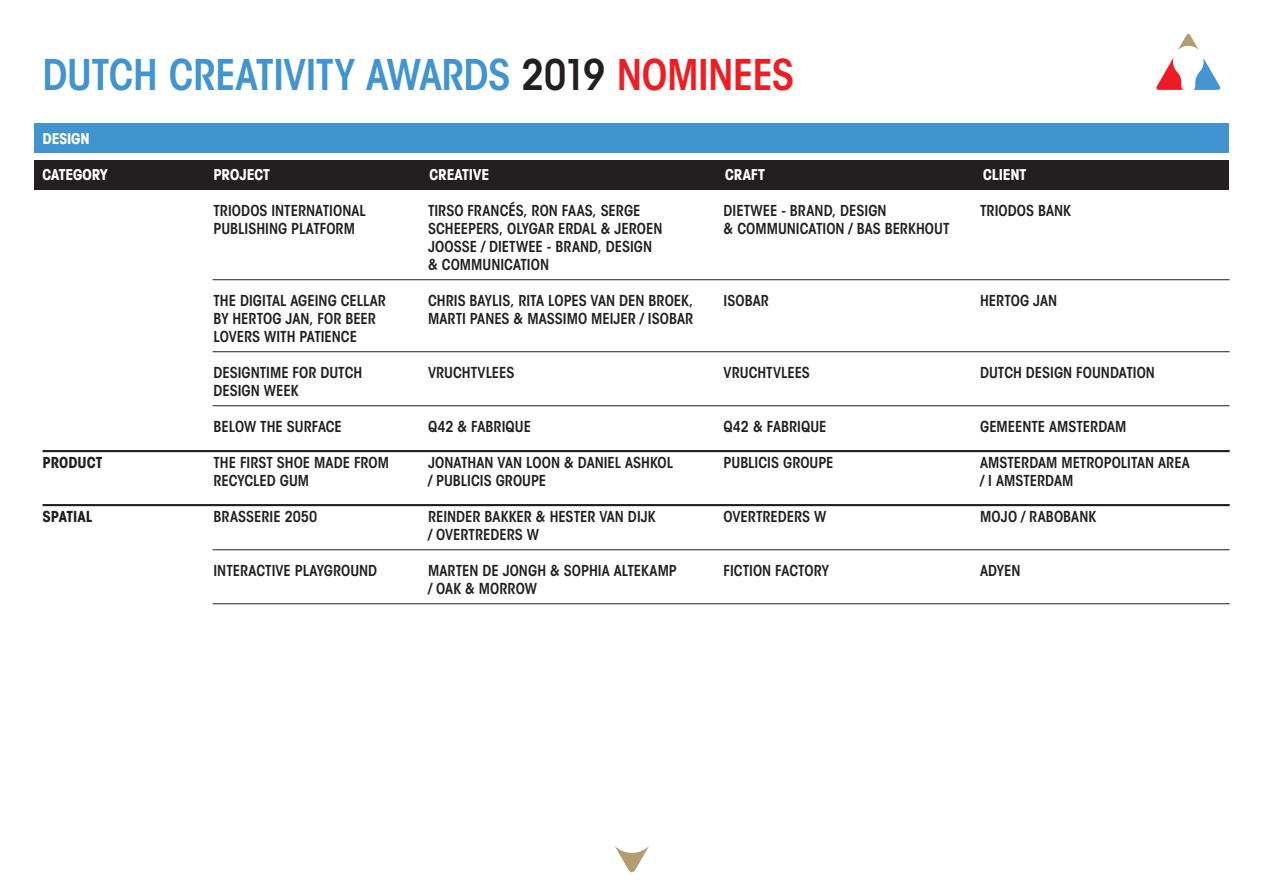
<style>
.page{position:relative;width:1263px;height:893px;background:#fff}
.page>*{position:absolute;margin:0;border:0;box-sizing:border-box;transform-origin:0 0}
.ITC_CON_MED_36{font:42px "ITC Avant Garde MM 580 450";letter-spacing:-.015em;color:#4194d0}
.t1{font:15px "ITC Avant Garde MM 580 450";color:#231f20}
.ITC_CON_MED_36-2{font:700 condensed 15px "Avant Garde IT Cby BT";color:#fff}
.t2{font:15px "ITC Avant Garde MM 740 450";color:#231f20}
.s1{color:#231f20}
.s2{color:#ee1d23}
</style>
<div class="page">
<div style="left:34px;top:123px;width:1195px;height:30px;background:#4194d0"></div>
<div style="left:34px;top:160px;width:1195px;height:30px;background:#231f20"></div>
<svg style="left:615px;top:846px;width:34px;height:26px"></svg>
<hr style="left:213px;top:279px;width:1017px;height:1px;background:#231f20">
<hr style="left:213px;top:351px;width:1017px;height:1px;background:#231f20">
<hr style="left:213px;top:405px;width:1017px;height:1px;background:#231f20">
<hr style="left:43px;top:450px;width:1187px;height:2px;background:#231f20">
<hr style="left:43px;top:504px;width:1187px;height:2px;background:#231f20">
<hr style="left:213px;top:549px;width:1017px;height:1px;background:#231f20">
<hr style="left:213px;top:603px;width:1017px;height:1px;background:#231f20">
<svg style="left:1156px;top:57px;width:27px;height:33px"></svg>
<svg style="left:1178px;top:34px;width:21px;height:16px"></svg>
<svg style="left:1193px;top:58px;width:27px;height:32px"></svg>
<p class="ITC_CON_MED_36" style="left:43px;top:50px;width:753px">DUTCH CREATIVITY AWARDS <span class="s1">2019</span> <span class="s2">NOMINEES</span></p>
<p class="ITC_CON_MED_36-2" style="left:43px;top:130px;width:49px">DESIGN</p>
<p class="ITC_CON_MED_36-2" style="left:43px;top:166px;width:66px">CATEGORY</p>
<p class="ITC_CON_MED_36-2" style="left:214px;top:166px;width:58px">PROJECT</p>
<p class="ITC_CON_MED_36-2" style="left:430px;top:166px;width:61px">CREATIVE</p>
<p class="ITC_CON_MED_36-2" style="left:725px;top:166px;width:41px">CRAFT</p>
<p class="ITC_CON_MED_36-2" style="left:983px;top:166px;width:45px">CLIENT</p>
<p class="t1" style="left:214px;top:202px;width:154px">TRIODOS INTERNATIONAL</p>
<p class="t1" style="left:428px;top:202px;width:214px">TIRSO FRANCÉS, RON FAAS, SERGE</p>
<p class="t1" style="left:724px;top:202px;width:165px">DIETWEE - BRAND, DESIGN</p>
<p class="t1" style="left:980px;top:202px;width:92px">TRIODOS BANK</p>
<p class="t1" style="left:214px;top:220px;width:143px">PUBLISHING PLATFORM</p>
<p class="t1" style="left:428px;top:220px;width:236px">SCHEEPERS, OLYGAR ERDAL &amp; JEROEN</p>
<p class="t1" style="left:724px;top:220px;width:227px">&amp; COMMUNICATION / BAS BERKHOUT</p>
<p class="t1" style="left:428px;top:238px;width:226px">JOOSSE / DIETWEE - BRAND, DESIGN</p>
<p class="t1" style="left:428px;top:256px;width:123px">&amp; COMMUNICATION</p>
<p class="t1" style="left:214px;top:292px;width:174px">THE DIGITAL AGEING CELLAR</p>
<p class="t1" style="left:428px;top:292px;width:267px">CHRIS BAYLIS, RITA LOPES VAN DEN BROEK,</p>
<p class="t1" style="left:724px;top:292px;width:47px">ISOBAR</p>
<p class="t1" style="left:980px;top:292px;width:79px">HERTOG JAN</p>
<p class="t1" style="left:214px;top:310px;width:164px">BY HERTOG JAN, FOR BEER</p>
<p class="t1" style="left:428px;top:310px;width:267px">MARTI PANES &amp; MASSIMO MEIJER / ISOBAR</p>
<p class="t1" style="left:214px;top:328px;width:145px">LOVERS WITH PATIENCE</p>
<p class="t1" style="left:214px;top:364px;width:150px">DESIGNTIME FOR DUTCH</p>
<p class="t1" style="left:428px;top:364px;width:88px">VRUCHTVLEES</p>
<p class="t1" style="left:724px;top:364px;width:88px">VRUCHTVLEES</p>
<p class="t1" style="left:980px;top:364px;width:176px">DUTCH DESIGN FOUNDATION</p>
<p class="t1" style="left:214px;top:382px;width:86px">DESIGN WEEK</p>
<p class="t1" style="left:214px;top:418px;width:130px">BELOW THE SURFACE</p>
<p class="t1" style="left:428px;top:418px;width:104px">Q42 &amp; FABRIQUE</p>
<p class="t1" style="left:724px;top:418px;width:104px">Q42 &amp; FABRIQUE</p>
<p class="t1" style="left:980px;top:418px;width:148px">GEMEENTE AMSTERDAM</p>
<p class="t2" style="left:43px;top:454px;width:62px">PRODUCT</p>
<p class="t1" style="left:214px;top:454px;width:177px">THE FIRST SHOE MADE FROM</p>
<p class="t1" style="left:428px;top:454px;width:247px">JONATHAN VAN LOON &amp; DANIEL ASHKOL</p>
<p class="t1" style="left:724px;top:454px;width:111px">PUBLICIS GROUPE</p>
<p class="t1" style="left:980px;top:454px;width:211px">AMSTERDAM METROPOLITAN AREA</p>
<p class="t1" style="left:214px;top:472px;width:97px">RECYCLED GUM</p>
<p class="t1" style="left:428px;top:472px;width:120px">/ PUBLICIS GROUPE</p>
<p class="t1" style="left:980px;top:472px;width:95px">/ I AMSTERDAM</p>
<p class="t2" style="left:43px;top:508px;width:51px">SPATIAL</p>
<p class="t1" style="left:214px;top:508px;width:105px">BRASSERIE 2050</p>
<p class="t1" style="left:428px;top:508px;width:229px">REINDER BAKKER &amp; HESTER VAN DIJK</p>
<p class="t1" style="left:724px;top:508px;width:104px">OVERTREDERS W</p>
<p class="t1" style="left:980px;top:508px;width:118px">MOJO / RABOBANK</p>
<p class="t1" style="left:428px;top:526px;width:112px">/ OVERTREDERS W</p>
<p class="t1" style="left:214px;top:562px;width:165px">INTERACTIVE PLAYGROUND</p>
<p class="t1" style="left:428px;top:562px;width:250px">MARTEN DE JONGH &amp; SOPHIA ALTEKAMP</p>
<p class="t1" style="left:724px;top:562px;width:107px">FICTION FACTORY</p>
<p class="t1" style="left:980px;top:562px;width:42px">ADYEN</p>
<p class="t1" style="left:428px;top:580px;width:110px">/ OAK &amp; MORROW</p>
</div>
